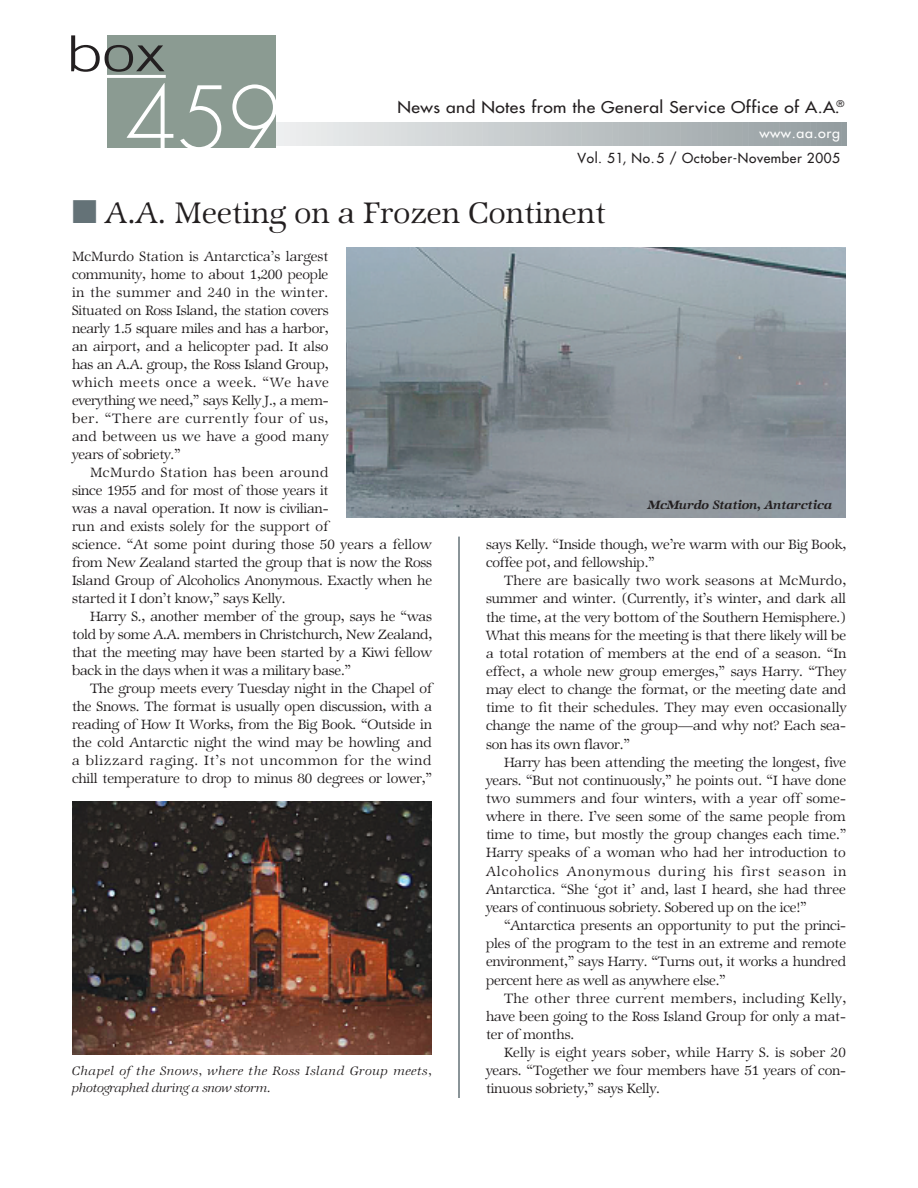
<style>
.page{position:relative;width:918px;height:1188px;background:#fff}
.page>*{position:absolute;margin:0;border:0;box-sizing:border-box;transform-origin:0 0}
.t1{font:33px "Zapf Internatl IT Cby BT Light";letter-spacing:.005em;color:#231f20}
.t2{font:15.75px "Futura";letter-spacing:.03em;color:#231f20;scale:1.1 1}
.t3{font:15px/18px "Zapf Internatl IT Cby BT Light";letter-spacing:-.01em;color:#231f20;text-align:justify}
.t4{font:13.5px/16.5px "Zapf Internatl IT Cby BT Light Ital";letter-spacing:.045em;color:#231f20}
.t5{font:13.5px "Futura";letter-spacing:.045em;color:#231f20}
.t6{font:italic 13.5px "Zapf Internatl IT Cby BT Demi";letter-spacing:-.01em;color:#231f20}
.t7{font:13.5px "Futura";letter-spacing:.045em;color:#fff;scale:1.05 1}
.s1{color:#647277}
</style>
<div class="page">
<hr style="left:293px;top:122px;width:2px;height:23px;background:#ecedee">
<hr style="left:299px;top:122px;width:2px;height:23px;background:#ebeced">
<hr style="left:305px;top:122px;width:2px;height:23px;background:#eaebec">
<svg style="left:312px;top:122px;width:13px;height:23px"></svg>
<hr style="left:330px;top:122px;width:2px;height:23px;background:#e6e8e9">
<hr style="left:336px;top:122px;width:2px;height:23px;background:#e4e7e8">
<svg style="left:343px;top:122px;width:13px;height:23px"></svg>
<hr style="left:361px;top:122px;width:2px;height:23px;background:#e1e3e4">
<hr style="left:367px;top:122px;width:2px;height:23px;background:#e0e2e3">
<svg style="left:374px;top:122px;width:13px;height:23px"></svg>
<hr style="left:392px;top:122px;width:2px;height:23px;background:#dcdfe0">
<hr style="left:398px;top:122px;width:2px;height:23px;background:#dbdedf">
<hr style="left:404px;top:122px;width:2px;height:23px;background:#daddde">
<svg style="left:411px;top:122px;width:13px;height:23px"></svg>
<hr style="left:429px;top:122px;width:2px;height:23px;background:#d5d9db">
<hr style="left:435px;top:122px;width:2px;height:23px;background:#d5d8da">
<svg style="left:442px;top:122px;width:13px;height:23px"></svg>
<hr style="left:460px;top:122px;width:2px;height:23px;background:#d1d5d6">
<hr style="left:466px;top:122px;width:2px;height:23px;background:#d0d4d5">
<svg style="left:473px;top:122px;width:13px;height:23px"></svg>
<hr style="left:491px;top:122px;width:2px;height:23px;background:#cbd0d2">
<hr style="left:497px;top:122px;width:2px;height:23px;background:#cacfd1">
<hr style="left:503px;top:122px;width:2px;height:23px;background:#c9ced0">
<svg style="left:510px;top:122px;width:13px;height:23px"></svg>
<hr style="left:528px;top:122px;width:2px;height:23px;background:#c6cbcd">
<hr style="left:534px;top:122px;width:2px;height:23px;background:#c5cacb">
<svg style="left:541px;top:122px;width:13px;height:23px"></svg>
<hr style="left:559px;top:122px;width:2px;height:23px;background:#c1c6c8">
<hr style="left:565px;top:122px;width:2px;height:23px;background:#c0c5c7">
<svg style="left:572px;top:122px;width:19px;height:23px"></svg>
<hr style="left:596px;top:122px;width:2px;height:23px;background:#bbc1c3">
<hr style="left:602px;top:122px;width:2px;height:23px;background:#bac0c2">
<svg style="left:609px;top:122px;width:13px;height:23px"></svg>
<hr style="left:627px;top:122px;width:2px;height:23px;background:#b6bcbe">
<hr style="left:633px;top:122px;width:2px;height:23px;background:#b5bbbd">
<svg style="left:640px;top:122px;width:13px;height:23px"></svg>
<hr style="left:658px;top:122px;width:2px;height:23px;background:#b1b8ba">
<hr style="left:664px;top:122px;width:2px;height:23px;background:#b0b7b9">
<svg style="left:671px;top:122px;width:19px;height:23px"></svg>
<hr style="left:695px;top:122px;width:2px;height:23px;background:#abb2b5">
<hr style="left:701px;top:122px;width:2px;height:23px;background:#aab1b4">
<svg style="left:708px;top:122px;width:13px;height:23px"></svg>
<hr style="left:726px;top:122px;width:2px;height:23px;background:#a6aeb0">
<hr style="left:732px;top:122px;width:2px;height:23px;background:#a5adaf">
<svg style="left:739px;top:122px;width:13px;height:23px"></svg>
<hr style="left:757px;top:122px;width:2px;height:23px;background:#a1a9ac">
<hr style="left:763px;top:122px;width:2px;height:23px;background:#a0a8ab">
<svg style="left:770px;top:122px;width:19px;height:23px"></svg>
<hr style="left:794px;top:122px;width:2px;height:23px;background:#9ba4a7">
<hr style="left:800px;top:122px;width:2px;height:23px;background:#9aa3a6">
<svg style="left:807px;top:122px;width:13px;height:23px"></svg>
<hr style="left:825px;top:122px;width:2px;height:23px;background:#969fa2">
<hr style="left:831px;top:122px;width:2px;height:23px;background:#959ea1">
<svg style="left:838px;top:122px;width:7px;height:23px"></svg>
<hr style="left:458px;top:537px;width:2px;height:561px;background:#647277">
<div style="left:107px;top:36px;width:168px;height:112px;background:#8b9b92"></div>
<svg style="left:127px;top:83px;width:46px;height:65px"></svg>
<svg style="left:180px;top:85px;width:41px;height:63px"></svg>
<svg style="left:232px;top:84px;width:56px;height:64px"></svg>
<svg style="left:71px;top:35px;width:93px;height:37px"></svg>
<hr style="left:104px;top:75px;width:62px;height:3px;background:#fff">
<img style="left:346px;top:248px;width:500px;height:270px">
<img style="left:72px;top:801px;width:360px;height:253px">
<p class="t2" style="left:397px;top:99px;width:408px">News and Notes from the General Service Office of A.A.<sup>®</sup></p>
<p class="t7" style="left:759px;top:126px;width:78px">www.aa.org</p>
<p class="t5" style="left:578px;top:151px;width:264px">Vol. 51, No.5 / October-November 2005</p>
<h1 class="t1" style="left:72px;top:201px;width:536px"><span class="s1">■</span> A.A. Meeting on a Frozen Continent</h1>
<p class="t3" style="left:72px;top:249px;width:258px">McMurdo Station is Antarctica’s largest community, home to about 1,200 people in the summer and 240 in the winter.<br>Situated on Ross Island, the station covers nearly 1.5 square miles and has a harbor, an airport, and a helicopter pad. It also has an A.A. group, the Ross Island Group, which meets once a week. “We have everything we need,” says Kelly J., a mem&shy;ber. “There are currently four of us, and between us we have a good many years of sobriety.”</p>
<p class="t3" style="left:72px;top:465px;width:362px;text-align:left;text-indent:18px">McMurdo Station has been around<br>since 1955 and for most of those years it<br>was a naval operation. It now is civilian-<br>run and exists solely for the support of<br>science. “At some point during those 50 years a fellow from New Zealand started the group that is now the Ross Island Group of Alcoholics Anonymous. Exactly when he started it I don’t know,” says Kelly.</p>
<p class="t3" style="left:72px;top:609px;width:362px;text-indent:18px">Harry S., another member of the group, says he “was told by some A.A. members in Christchurch, New Zealand, that the meeting may have been started by a Kiwi fellow back in the days when it was a military base.”</p>
<p class="t3" style="left:72px;top:681px;width:362px;text-indent:18px">The group meets every Tuesday night in the Chapel of the Snows. The format is usually open discussion, with a reading of How It Works, from the Big Book. “Outside in the cold Antarctic night the wind may be howling and a blizzard raging. It’s not uncommon for the wind chill temperature to drop to minus 80 degrees or lower,”</p>
<p class="t4" style="left:72px;top:1064px;width:361px">Chapel of the Snows, where the Ross Island Group meets, photographed during a snow storm.</p>
<p class="t6" style="left:648px;top:499px;width:186px">McMurdo Station, Antarctica</p>
<p class="t3" style="left:486px;top:537px;width:362px">says Kelly. “Inside though, we’re warm with our Big Book, coffee pot, and fellowship.”</p>
<p class="t3" style="left:486px;top:573px;width:362px;text-indent:18px">There are basically two work seasons at McMurdo, summer and winter. (Currently, it’s winter, and dark all the time, at the very bottom of the Southern Hemisphere.)<br>What this means for the meeting is that there likely will be a total rotation of members at the end of a season. “In effect, a whole new group emerges,” says Harry. “They may elect to change the format, or the meeting date and time to fit their schedules. They may even occasionally change the name of the group—and why not? Each sea&shy;son has its own flavor.”</p>
<p class="t3" style="left:486px;top:755px;width:362px;text-indent:18px">Harry has been attending the meeting the longest, five years. “But not continuously,” he points out. “I have done two summers and four winters, with a year off some&shy;where in there. I’ve seen some of the same people from time to time, but mostly the group changes each time.” Harry speaks of a woman who had her introduction to Alcoholics Anonymous during his first season in Antarctica. “She ‘got it’ and, last I heard, she had three years of continuous sobriety. Sobered up on the ice!”</p>
<p class="t3" style="left:486px;top:918px;width:362px;text-indent:18px">“Antarctica presents an opportunity to put the princi&shy;ples of the program to the test in an extreme and remote environment,” says Harry. “Turns out, it works a hundred percent here as well as anywhere else.”</p>
<p class="t3" style="left:486px;top:991px;width:362px;text-indent:18px">The other three current members, including Kelly, have been going to the Ross Island Group for only a mat&shy;ter of months.</p>
<p class="t3" style="left:486px;top:1045px;width:362px;text-indent:18px">Kelly is eight years sober, while Harry S. is sober 20 years. “Together we four members have 51 years of con&shy;tinuous sobriety,” says Kelly.</p>
</div>
